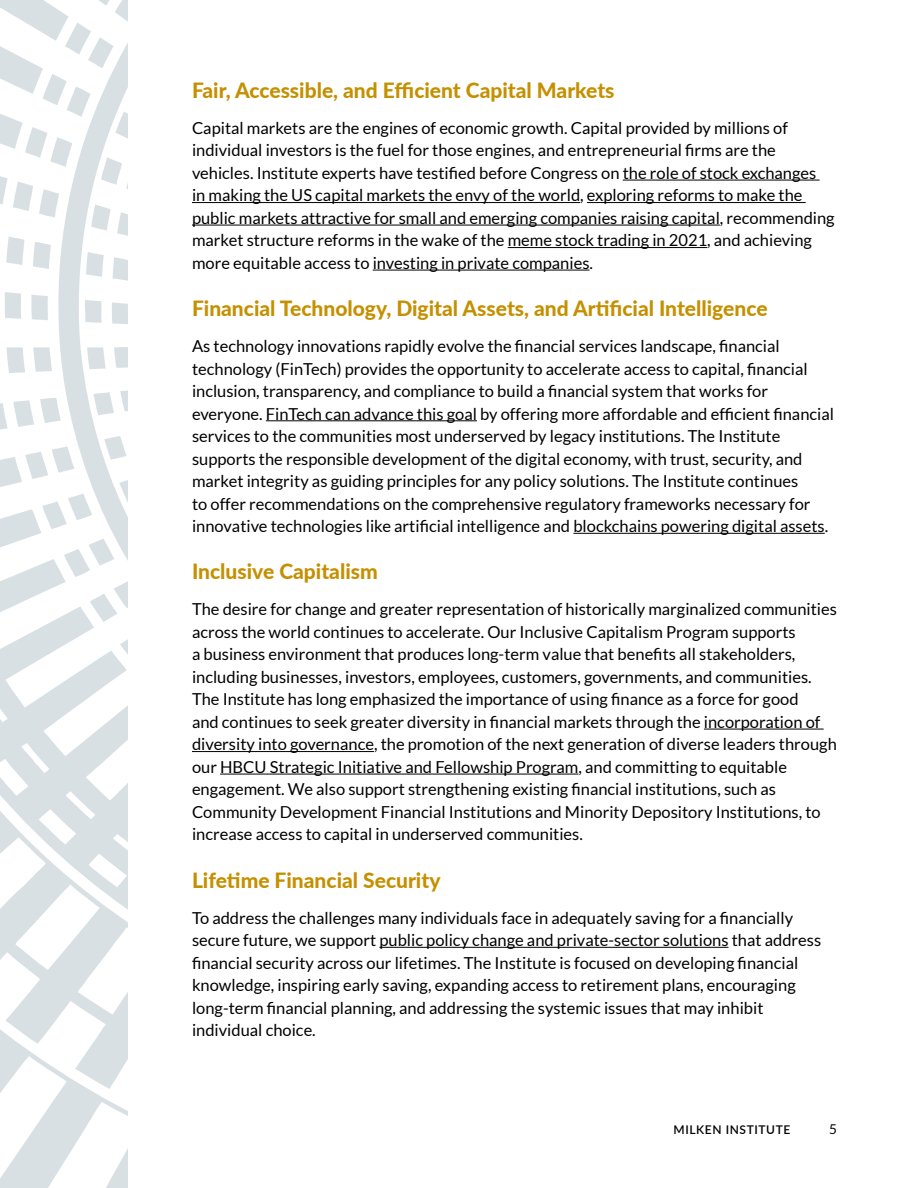
<style>
.page{position:relative;width:918px;height:1188px;background:#fff}
.page>*{position:absolute;margin:0;border:0;box-sizing:border-box;transform-origin:0 0}
.t1{font:800 21px "Lato";color:#c59000}
.t2{font:16.5px/22.5px "Lato";color:#000}
.t3{font:13.5px "Lato";color:#000}
.t4{font:600 12px "Lato";letter-spacing:.05em;color:#000}
</style>
<div class="page">
<hr style="left:623px;top:180px;width:197px;height:1px;background:#000">
<hr style="left:192px;top:202px;width:388px;height:1px;background:#000">
<hr style="left:587px;top:202px;width:219px;height:1px;background:#000">
<hr style="left:192px;top:225px;width:528px;height:1px;background:#000">
<hr style="left:508px;top:247px;width:199px;height:1px;background:#000">
<hr style="left:373px;top:270px;width:217px;height:1px;background:#000">
<hr style="left:266px;top:420px;width:211px;height:1px;background:#000">
<hr style="left:573px;top:533px;width:252px;height:1px;background:#000">
<hr style="left:704px;top:729px;width:120px;height:1px;background:#000">
<hr style="left:192px;top:751px;width:182px;height:1px;background:#000">
<hr style="left:220px;top:774px;width:359px;height:1px;background:#000">
<hr style="left:379px;top:947px;width:350px;height:1px;background:#000">
<svg style="left:0;top:0;width:128px;height:1188px"></svg>
<p class="t1" style="left:192px;top:75px;width:424px">Fair, Accessible, and Efficient Capital Markets</p>
<p class="t2" style="left:192px;top:117px;width:644px">Capital markets are the engines of economic growth. Capital provided by millions of individual investors is the fuel for those engines, and entrepreneurial firms are the vehicles. Institute experts have testified before Congress on the role of stock exchanges<br>in making the US capital markets the envy of the world, exploring reforms to make the public markets attractive for small and emerging companies raising capital, recommending market structure reforms in the wake of the meme stock trading in 2021, and achieving more equitable access to investing in private companies.</p>
<p class="t1" style="left:192px;top:293px;width:577px">Financial Technology, Digital Assets, and Artificial Intelligence</p>
<p class="t2" style="left:192px;top:335px;width:644px">As technology innovations rapidly evolve the financial services landscape, financial technology (FinTech) provides the opportunity to accelerate access to capital, financial inclusion, transparency, and compliance to build a financial system that works for everyone. FinTech can advance this goal by offering more affordable and efficient financial services to the communities most underserved by legacy institutions. The Institute supports the responsible development of the digital economy, with trust, security, and market integrity as guiding principles for any policy solutions. The Institute continues<br>to offer recommendations on the comprehensive regulatory frameworks necessary for innovative technologies like artificial intelligence and blockchains powering digital assets.</p>
<p class="t1" style="left:192px;top:556px;width:187px">Inclusive Capitalism</p>
<p class="t2" style="left:192px;top:598px;width:646px">The desire for change and greater representation of historically marginalized communities across the world continues to accelerate. Our Inclusive Capitalism Program supports<br>a business environment that produces long-term value that benefits all stakeholders, including businesses, investors, employees, customers, governments, and communities.<br>The Institute has long emphasized the importance of using finance as a force for good<br>and continues to seek greater diversity in financial markets through the incorporation of diversity into governance, the promotion of the next generation of diverse leaders through our HBCU Strategic Initiative and Fellowship Program, and committing to equitable engagement. We also support strengthening existing financial institutions, such as Community Development Financial Institutions and Minority Depository Institutions, to increase access to capital in underserved communities.</p>
<p class="t1" style="left:192px;top:864px;width:250px">Lifetime Financial Security</p>
<p class="t2" style="left:192px;top:906px;width:631px">To address the challenges many individuals face in adequately saving for a financially secure future, we support public policy change and private-sector solutions that address financial security across our lifetimes. The Institute is focused on developing financial knowledge, inspiring early saving, expanding access to retirement plans, encouraging long-term financial planning, and addressing the systemic issues that may inhibit individual choice.</p>
<p class="t4" style="left:673px;top:1121px;width:118px">MILKEN INSTITUTE</p>
<p class="t3" style="left:829px;top:1122px;width:9px">5</p>
</div>
